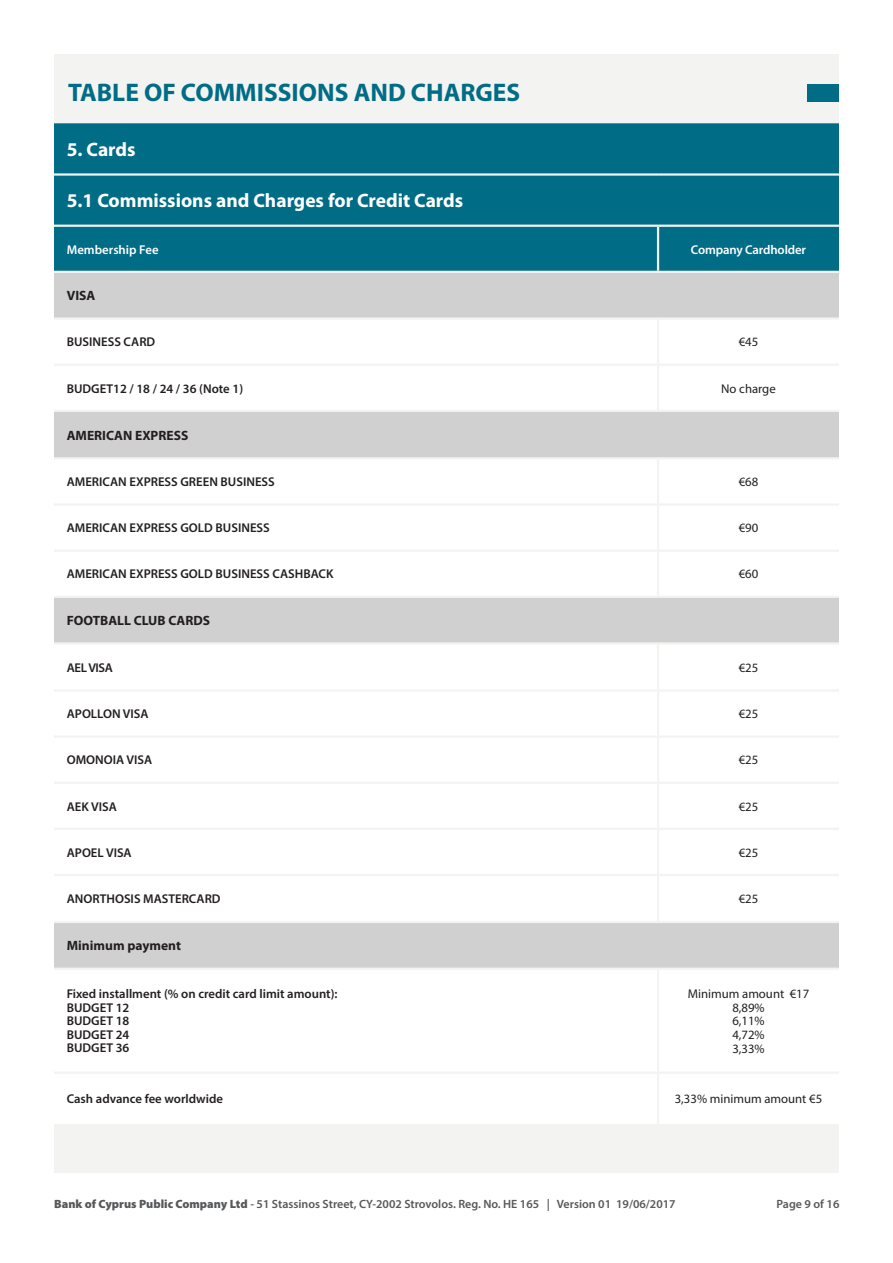
<style>
.page{position:relative;width:893px;height:1263px;background:#fff}
.page>*{position:absolute;margin:0;border:0;box-sizing:border-box;transform-origin:0 0}
.t1{font:700 25.5px "Myriad Pro";color:#006c85}
.t2{font:700 19.5px "Myriad Pro";color:#fff}
.t3{font:700 13.5px "Myriad Pro";color:#231f20}
.t4{font:600 12.75px/13.5px "Myriad Pro";color:#231f20}
.t5{font:12.75px/13.5px "Myriad Pro";color:#231f20;text-align:center}
.t6{font:600 12.75px "Myriad Pro";letter-spacing:-.01em;color:#fff}
.t7{font:600 12px "Myriad Pro";color:#57585a}
.s1{font-weight:900}
</style>
<div class="page">
<div style="left:54px;top:54px;width:785px;height:1118px;background:#f3f3f1"></div>
<div style="left:808px;top:84px;width:31px;height:18px;background:#006c85"></div>
<div style="left:54px;top:123px;width:785px;height:102px;background:#006c85"></div>
<div style="left:54px;top:227px;width:785px;height:44px;background:#006c85"></div>
<div style="left:54px;top:272px;width:785px;height:47px;background:#cfd0cf"></div>
<div style="left:54px;top:319px;width:604px;height:46px;background:#fff"></div>
<div style="left:658px;top:319px;width:181px;height:46px;background:#fff"></div>
<div style="left:54px;top:365px;width:604px;height:46px;background:#fff"></div>
<div style="left:658px;top:365px;width:181px;height:46px;background:#fff"></div>
<div style="left:54px;top:411px;width:785px;height:47px;background:#cfd0cf"></div>
<div style="left:54px;top:458px;width:604px;height:46px;background:#fff"></div>
<div style="left:658px;top:458px;width:181px;height:46px;background:#fff"></div>
<div style="left:54px;top:504px;width:604px;height:47px;background:#fff"></div>
<div style="left:658px;top:504px;width:181px;height:47px;background:#fff"></div>
<div style="left:54px;top:551px;width:604px;height:46px;background:#fff"></div>
<div style="left:658px;top:551px;width:181px;height:46px;background:#fff"></div>
<div style="left:54px;top:597px;width:785px;height:46px;background:#cfd0cf"></div>
<div style="left:54px;top:645px;width:603px;height:276px;background:#fff"></div>
<div style="left:659px;top:645px;width:180px;height:276px;background:#fff"></div>
<div style="left:54px;top:922px;width:785px;height:47px;background:#cfd0cf"></div>
<div style="left:54px;top:969px;width:604px;height:104px;background:#fff"></div>
<div style="left:658px;top:969px;width:181px;height:104px;background:#fff"></div>
<div style="left:54px;top:1073px;width:604px;height:51px;background:#fff"></div>
<div style="left:658px;top:1073px;width:181px;height:51px;background:#fff"></div>
<hr style="left:54px;top:173px;width:604px;height:3px;background:#f3f3f1">
<hr style="left:658px;top:173px;width:181px;height:3px;background:#f3f3f1">
<hr style="left:657px;top:227px;width:2px;height:44px;background:#f3f3f1">
<hr style="left:54px;top:271px;width:604px;height:2px;background:#f3f3f1">
<hr style="left:658px;top:271px;width:181px;height:2px;background:#f3f3f1">
<hr style="left:54px;top:317px;width:604px;height:3px;background:#f3f3f1">
<hr style="left:658px;top:317px;width:181px;height:3px;background:#f3f3f1">
<hr style="left:657px;top:320px;width:2px;height:44px;background:#f3f3f1">
<hr style="left:54px;top:364px;width:604px;height:2px;background:#f3f3f1">
<hr style="left:658px;top:364px;width:181px;height:2px;background:#f3f3f1">
<hr style="left:657px;top:366px;width:2px;height:44px;background:#f3f3f1">
<hr style="left:54px;top:410px;width:604px;height:2px;background:#f3f3f1">
<hr style="left:658px;top:410px;width:181px;height:2px;background:#f3f3f1">
<hr style="left:54px;top:457px;width:604px;height:2px;background:#f3f3f1">
<hr style="left:658px;top:457px;width:181px;height:2px;background:#f3f3f1">
<hr style="left:657px;top:459px;width:2px;height:44px;background:#f3f3f1">
<hr style="left:54px;top:503px;width:604px;height:3px;background:#f3f3f1">
<hr style="left:658px;top:503px;width:181px;height:3px;background:#f3f3f1">
<hr style="left:657px;top:506px;width:2px;height:43px;background:#f3f3f1">
<hr style="left:54px;top:549px;width:604px;height:3px;background:#f3f3f1">
<hr style="left:658px;top:549px;width:181px;height:3px;background:#f3f3f1">
<hr style="left:657px;top:552px;width:2px;height:44px;background:#f3f3f1">
<hr style="left:54px;top:596px;width:604px;height:2px;background:#f3f3f1">
<hr style="left:658px;top:596px;width:181px;height:2px;background:#f3f3f1">
<hr style="left:54px;top:642px;width:604px;height:3px;background:#f3f3f1">
<hr style="left:658px;top:642px;width:181px;height:3px;background:#f3f3f1">
<hr style="left:54px;top:689px;width:604px;height:2px;background:#f3f3f1">
<hr style="left:658px;top:689px;width:181px;height:2px;background:#f3f3f1">
<hr style="left:54px;top:735px;width:604px;height:3px;background:#f3f3f1">
<hr style="left:658px;top:735px;width:181px;height:3px;background:#f3f3f1">
<hr style="left:54px;top:782px;width:604px;height:2px;background:#f3f3f1">
<hr style="left:658px;top:782px;width:181px;height:2px;background:#f3f3f1">
<hr style="left:54px;top:828px;width:604px;height:2px;background:#f3f3f1">
<hr style="left:658px;top:828px;width:181px;height:2px;background:#f3f3f1">
<hr style="left:54px;top:874px;width:604px;height:2px;background:#f3f3f1">
<hr style="left:658px;top:874px;width:181px;height:2px;background:#f3f3f1">
<hr style="left:657px;top:970px;width:2px;height:101px;background:#f3f3f1">
<hr style="left:54px;top:1071px;width:604px;height:3px;background:#f3f3f1">
<hr style="left:658px;top:1071px;width:181px;height:3px;background:#f3f3f1">
<hr style="left:657px;top:1074px;width:2px;height:50px;background:#f3f3f1">
<hr style="left:54px;top:921px;width:604px;height:2px;background:#f3f3f1">
<hr style="left:658px;top:921px;width:181px;height:2px;background:#f3f3f1">
<hr style="left:54px;top:967px;width:604px;height:3px;background:#f3f3f1">
<hr style="left:658px;top:967px;width:181px;height:3px;background:#f3f3f1">
<h1 class="t1" style="left:68px;top:76px;width:454px">TABLE OF COMMISSIONS AND CHARGES</h1>
<h2 class="t2" style="left:67px;top:137px;width:70px">5. Cards</h2>
<h2 class="t2" style="left:67px;top:188px;width:398px">5.1 Commissions and Charges for Credit Cards</h2>
<p class="t6" style="left:67px;top:241px;width:93px">Membership Fee</p>
<p class="t6" style="left:691px;top:241px;width:117px">Company Cardholder</p>
<p class="t3" style="left:67px;top:287px;width:30px">VISA</p>
<p class="t4" style="left:67px;top:335px;width:90px">BUSINESS CARD</p>
<p class="t5" style="left:739px;top:335px;width:21px">€45</p>
<p class="t4" style="left:67px;top:381px;width:178px">BUDGET12 / 18 / 24 / 36 (Note 1)</p>
<p class="t5" style="left:721px;top:381px;width:56px">No charge</p>
<p class="t3" style="left:67px;top:426px;width:123px">AMERICAN EXPRESS</p>
<p class="t4" style="left:67px;top:475px;width:210px">AMERICAN EXPRESS GREEN BUSINESS</p>
<p class="t5" style="left:739px;top:475px;width:21px">€68</p>
<p class="t4" style="left:67px;top:521px;width:205px">AMERICAN EXPRESS GOLD BUSINESS</p>
<p class="t5" style="left:739px;top:521px;width:21px">€90</p>
<p class="t4" style="left:67px;top:567px;width:268px">AMERICAN EXPRESS GOLD BUSINESS CASHBACK</p>
<p class="t5" style="left:739px;top:567px;width:21px">€60</p>
<p class="t3" style="left:67px;top:612px;width:145px">FOOTBALL CLUB CARDS</p>
<p class="t4" style="left:67px;top:660px;width:48px">AEL VISA</p>
<p class="t5" style="left:739px;top:660px;width:21px">€25</p>
<p class="t4" style="left:67px;top:707px;width:83px">APOLLON VISA</p>
<p class="t5" style="left:739px;top:707px;width:21px">€25</p>
<p class="t4" style="left:67px;top:753px;width:87px">ΟΜΟΝΟΙΑ VISA</p>
<p class="t5" style="left:739px;top:753px;width:21px">€25</p>
<p class="t4" style="left:67px;top:799px;width:52px">AEK VISA</p>
<p class="t5" style="left:739px;top:799px;width:21px">€25</p>
<p class="t4" style="left:67px;top:845px;width:66px">APOEL VISA</p>
<p class="t5" style="left:739px;top:845px;width:21px">€25</p>
<p class="t4" style="left:67px;top:892px;width:155px">ANORTHOSIS MASTERCARD</p>
<p class="t5" style="left:739px;top:892px;width:21px">€25</p>
<p class="t3" style="left:67px;top:937px;width:116px">Minimum payment</p>
<p class="t4" style="left:67px;top:987px;width:272px">Fixed installment (% on credit card limit amount):<br>BUDGET 12<br>BUDGET 18<br>BUDGET 24<br>BUDGET 36</p>
<p class="t5" style="left:688px;top:987px;width:123px">Minimum amount €17<br>8,89%<br>6,11%<br>4,72%<br>3,33%</p>
<p class="t4" style="left:67px;top:1092px;width:158px">Cash advance fee worldwide</p>
<p class="t5" style="left:675px;top:1092px;width:149px">3,33% minimum amount €5</p>
<p class="t7" style="left:54px;top:1196px;width:623px"><span class="s1">Bank of Cyprus Public Company Ltd</span> - 51 Stassinos Street, CY-2002 Strovolos. Reg. No. HE 165 | Version 01 19/06/2017</p>
<p class="t7" style="left:776px;top:1196px;width:64px">Page 9 of 16</p>
</div>
